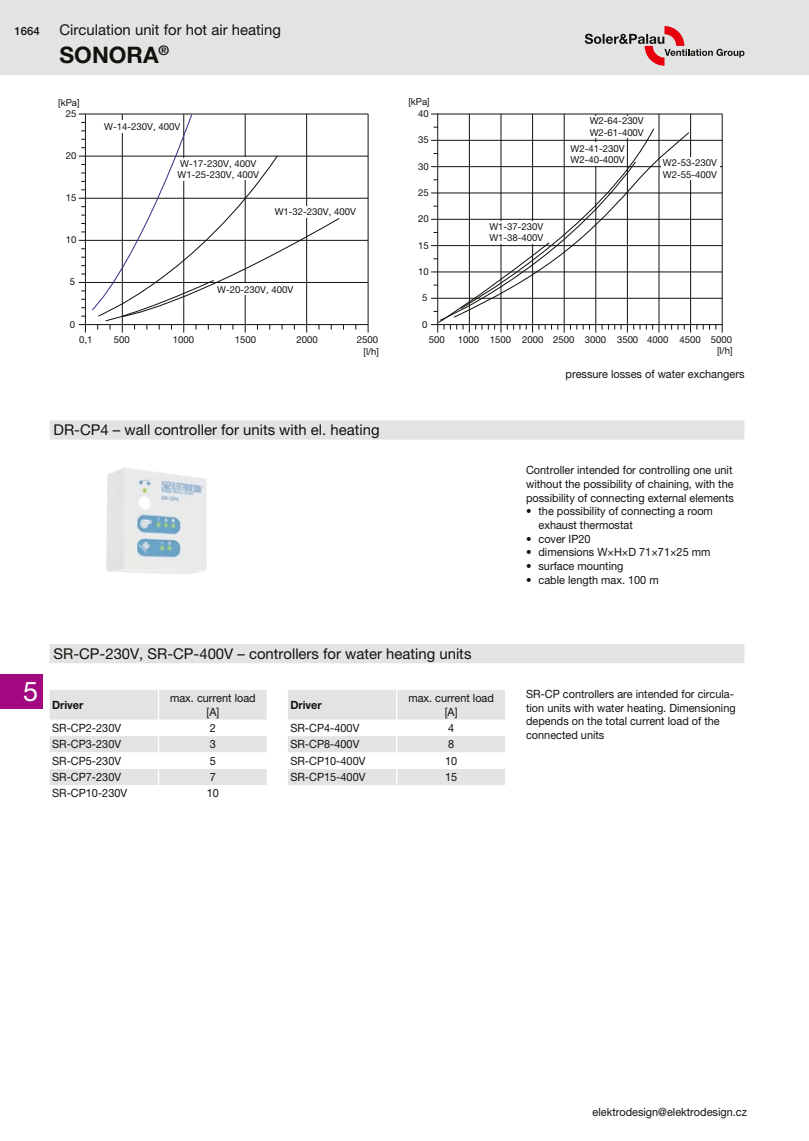
<style>
.page{position:relative;width:809px;height:1141px;background:#fff}
.page>*{position:absolute;margin:0;border:0;box-sizing:border-box;transform-origin:0 0}
.t1{font:27.12px "Helvetica Neue LT Pro";color:#fff}
.t2{font:700 22.75px "Helvetica Neue LT Pro";color:#12120d}
.t3{font:14.88px "Helvetica Neue LT Pro";color:#12120d}
.t4{font:11.38px/13.7px "Helvetica Neue LT Pro";color:#12120d;scale:.96 1}
.t5{font:700 11.38px "Helvetica Neue LT Pro";color:#12120d;scale:.96 1}
.t6{font:500 11.38px "Helvetica Neue LT Pro";color:#12120d}
.t7{font:9.62px/11.5px "Helvetica Neue LT Pro";color:#12120d}
</style>
<div class="page">
<div style="left:0;top:0;width:809px;height:74px;background:#e2e3e3"></div>
<svg style="left:584px;top:26px;width:160px;height:40px"></svg>
<div style="left:0;top:674px;width:42px;height:34px;background:#a2087f"></div>
<div style="left:50px;top:420px;width:694px;height:20px;background:#e2e3e3"></div>
<div style="left:50px;top:644px;width:694px;height:19px;background:#e2e3e3"></div>
<svg style="left:50px;top:690px;width:217px;height:95px"></svg>
<svg style="left:288px;top:690px;width:217px;height:95px"></svg>
<img style="left:106px;top:467px;width:101px;height:107px">
<hr style="left:368px;top:114px;width:1px;height:211px;background:#12120d">
<svg style="left:79px;top:113px;width:265px;height:220px"></svg>
<svg style="left:85px;top:114px;width:283px;height:211px"></svg>
<svg style="left:665px;top:325px;width:13px;height:5px"></svg>
<svg style="left:684px;top:325px;width:13px;height:8px"></svg>
<svg style="left:703px;top:325px;width:13px;height:5px"></svg>
<svg style="left:431px;top:127px;width:228px;height:206px"></svg>
<svg style="left:437px;top:113px;width:286px;height:212px"></svg>
<div style="left:239px;top:284px;width:12px;height:11px;background:#fff"></div>
<div style="left:300px;top:206px;width:13px;height:11px;background:#fff"></div>
<div style="left:239px;top:158px;width:12px;height:22px;background:#fff"></div>
<div style="left:526px;top:221px;width:12px;height:23px;background:#fff"></div>
<div style="left:589px;top:142px;width:13px;height:24px;background:#fff"></div>
<div style="left:593px;top:116px;width:40px;height:22px;background:#fff"></div>
<div style="left:661px;top:158px;width:58px;height:22px;background:#fff"></div>
<div style="left:116px;top:120px;width:12px;height:12px;background:#fff"></div>
<div style="left:495px;top:221px;width:12px;height:23px;background:#fff"></div>
<div style="left:178px;top:158px;width:10px;height:23px;background:#fff"></div>
<p class="t6" style="left:14px;top:25px;width:27px">1664</p>
<h3 class="t3" style="left:60px;top:21px;width:223px">Circulation unit for hot air heating</h3>
<h2 class="t2" style="left:60px;top:41px;width:111px">SONORA<sup>®</sup></h2>
<p class="t7" style="left:58px;top:97px;width:23px">[kPa]</p>
<p class="t7" style="left:66px;top:108px;width:12px">25</p>
<p class="t7" style="left:66px;top:150px;width:12px">20</p>
<p class="t7" style="left:66px;top:192px;width:12px">15</p>
<p class="t7" style="left:66px;top:234px;width:12px">10</p>
<p class="t7" style="left:70px;top:276px;width:7px">5</p>
<p class="t7" style="left:70px;top:318px;width:7px">0</p>
<p class="t7" style="left:104px;top:120px;width:77px">W-14-230V, 400V</p>
<p class="t7" style="left:177px;top:157px;width:83px">W-17-230V, 400V<br>W1-25-230V, 400V</p>
<p class="t7" style="left:275px;top:206px;width:83px">W1-32-230V, 400V</p>
<p class="t7" style="left:217px;top:283px;width:77px">W-20-230V, 400V</p>
<p class="t7" style="left:79px;top:334px;width:15px">0,1</p>
<p class="t7" style="left:114px;top:334px;width:17px">500</p>
<p class="t7" style="left:173px;top:334px;width:23px">1000</p>
<p class="t7" style="left:235px;top:334px;width:23px">1500</p>
<p class="t7" style="left:296px;top:334px;width:23px">2000</p>
<p class="t7" style="left:357px;top:334px;width:23px">2500</p>
<p class="t7" style="left:363px;top:345px;width:17px">[l/h]</p>
<h3 class="t3" style="left:54px;top:421px;width:327px">DR-CP4 – wall controller for units with el. heating</h3>
<p class="t7" style="left:408px;top:95px;width:23px">[kPa]</p>
<p class="t7" style="left:418px;top:108px;width:12px">40</p>
<p class="t7" style="left:418px;top:134px;width:12px">35</p>
<p class="t7" style="left:418px;top:160px;width:12px">30</p>
<p class="t7" style="left:418px;top:186px;width:12px">25</p>
<p class="t7" style="left:418px;top:213px;width:12px">20</p>
<p class="t7" style="left:418px;top:239px;width:12px">15</p>
<p class="t7" style="left:418px;top:265px;width:12px">10</p>
<p class="t7" style="left:422px;top:292px;width:7px">5</p>
<p class="t7" style="left:422px;top:318px;width:7px">0</p>
<p class="t7" style="left:489px;top:220px;width:56px">W1-37-230V<br>W1-38-400V</p>
<p class="t7" style="left:589px;top:115px;width:56px">W2-64-230V<br>W2-61-400V</p>
<p class="t7" style="left:570px;top:142px;width:56px">W2-41-230V<br>W2-40-400V</p>
<p class="t7" style="left:663px;top:157px;width:56px">W2-53-230V<br>W2-55-400V</p>
<p class="t7" style="left:429px;top:334px;width:17px">500</p>
<p class="t7" style="left:458px;top:334px;width:276px;text-align:right">1000 1500 2000 2500 3000 3500 4000 4500 5000 [l/h]</p>
<p class="t4" style="left:565px;top:367px;width:188px">pressure losses of water exchangers</p>
<p class="t4" style="left:526px;top:463px;width:218px">Controller intended for controlling one unit without the possibility of chaining, with the possibility of connecting external elements</p>
<p class="t4" style="left:538px;top:504px;width:183px;text-indent:-12px">• the possibility of connecting a room exhaust thermostat</p>
<p class="t4" style="left:526px;top:532px;width:69px">• cover IP20</p>
<p class="t4" style="left:526px;top:545px;width:193px">• dimensions W×H×D 71×71×25 mm</p>
<p class="t4" style="left:526px;top:559px;width:103px">• surface mounting</p>
<p class="t4" style="left:526px;top:573px;width:140px">• cable length max. 100 m</p>
<h1 class="t1" style="left:23px;top:675px;width:17px">5</h1>
<h3 class="t3" style="left:54px;top:645px;width:419px">SR-CP-230V, SR-CP-400V – controllers for water heating units</h3>
<p class="t5" style="left:52px;top:698px;width:34px">Driver</p>
<p class="t4" style="left:170px;top:691px;width:91px;text-align:center">max. current load [A]</p>
<p class="t4" style="left:52px;top:721px;width:73px">SR-CP2-230V</p>
<p class="t4" style="left:210px;top:721px;width:8px">2</p>
<p class="t4" style="left:52px;top:737px;width:73px">SR-CP3-230V</p>
<p class="t4" style="left:210px;top:737px;width:8px">3</p>
<p class="t4" style="left:52px;top:754px;width:73px">SR-CP5-230V</p>
<p class="t4" style="left:210px;top:754px;width:8px">5</p>
<p class="t4" style="left:52px;top:770px;width:73px">SR-CP7-230V</p>
<p class="t4" style="left:210px;top:770px;width:8px">7</p>
<p class="t4" style="left:52px;top:786px;width:80px">SR-CP10-230V</p>
<p class="t4" style="left:207px;top:786px;width:14px">10</p>
<p class="t5" style="left:290px;top:698px;width:34px">Driver</p>
<p class="t4" style="left:408px;top:691px;width:91px;text-align:center">max. current load [A]</p>
<p class="t4" style="left:290px;top:721px;width:73px">SR-CP4-400V</p>
<p class="t4" style="left:448px;top:721px;width:8px">4</p>
<p class="t4" style="left:290px;top:737px;width:73px">SR-CP8-400V</p>
<p class="t4" style="left:448px;top:737px;width:8px">8</p>
<p class="t4" style="left:290px;top:754px;width:80px">SR-CP10-400V</p>
<p class="t4" style="left:445px;top:754px;width:14px">10</p>
<p class="t4" style="left:290px;top:770px;width:80px">SR-CP15-400V</p>
<p class="t4" style="left:445px;top:770px;width:14px">15</p>
<p class="t4" style="left:526px;top:687px;width:220px">SR-CP controllers are intended for circula&shy;tion units with water heating. Dimensioning depends on the total current load of the connected units</p>
<p class="t4" style="left:592px;top:1105px;width:162px">elektrodesign@elektrodesign.cz</p>
</div>
